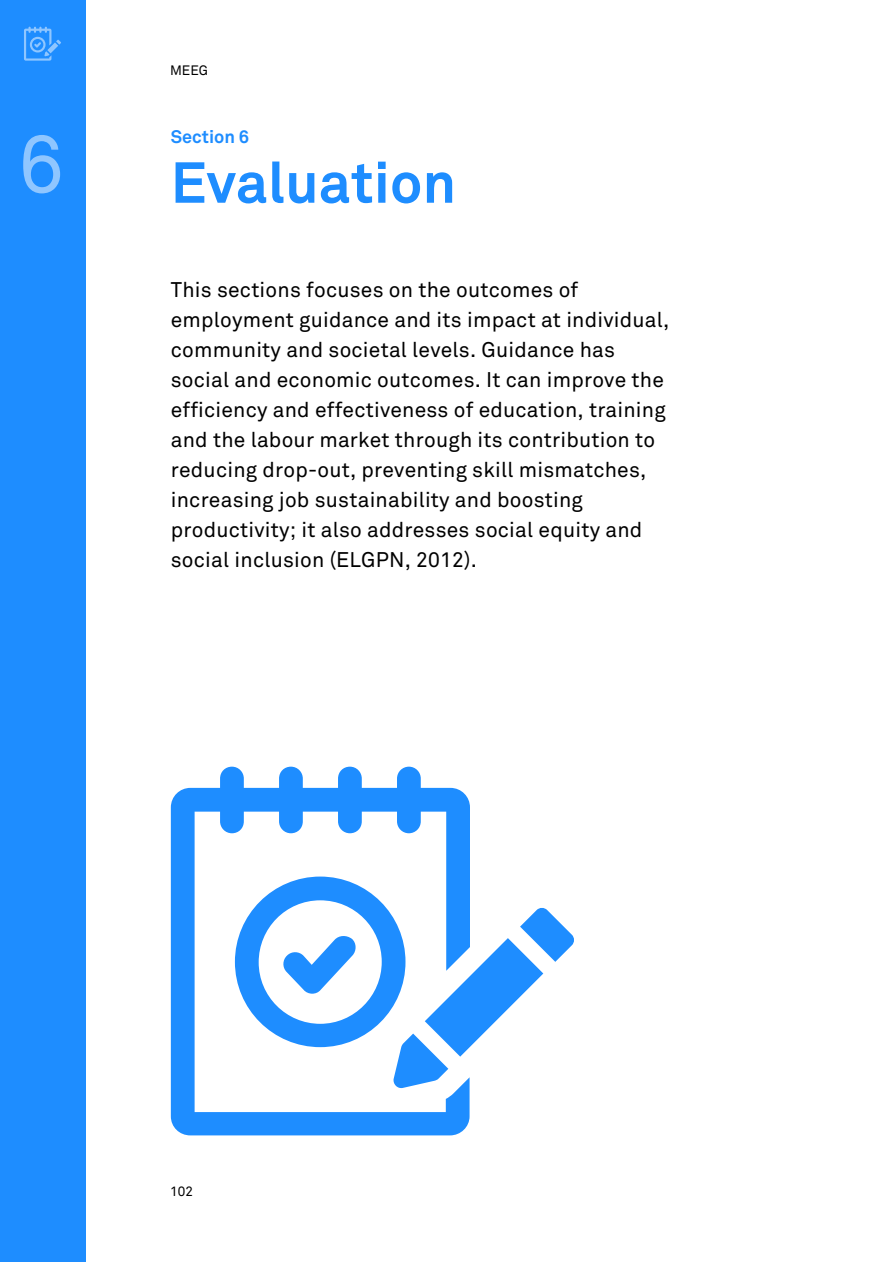
<style>
.page{position:relative;width:893px;height:1263px;background:#fff}
.page>*{position:absolute;margin:0;border:0;box-sizing:border-box;transform-origin:0 0}
.t1{font:81px "Akkurat";color:#8fc6ff}
.t2{font:700 57px "Akkurat";color:#1e8dff}
.t3{font:21px/30px "Akkurat";letter-spacing:.01em;color:#000}
.t4{font:700 18px "Akkurat";color:#1e8dff}
.t5{font:13.5px "Akkurat";color:#000}
</style>
<div class="page">
<div style="left:0;top:1px;width:85px;height:1261px;background:#1e8dff"></div>
<svg style="left:24px;top:27px;width:37px;height:34px"></svg>
<svg style="left:171px;top:767px;width:299px;height:368px"></svg>
<svg style="left:235px;top:876px;width:339px;height:213px"></svg>
<h1 class="t1" style="left:18px;top:117px;width:47px">6</h1>
<p class="t5" style="left:170px;top:62px;width:39px">MEEG</p>
<p class="t4" style="left:171px;top:125px;width:80px">Section 6</p>
<h2 class="t2" style="left:171px;top:147px;width:287px">Evaluation</h2>
<p class="t3" style="left:171px;top:275px;width:500px">This sections focuses on the outcomes of employment guidance and its impact at individual, community and societal levels. Guidance has social and economic outcomes. It can improve the efficiency and effectiveness of education, training and the labour market through its contribution to reducing drop-out, preventing skill mismatches, increasing job sustainability and boosting productivity; it also addresses social equity and social inclusion (ELGPN, 2012).</p>
<p class="t5" style="left:170px;top:1183px;width:24px">102</p>
</div>
